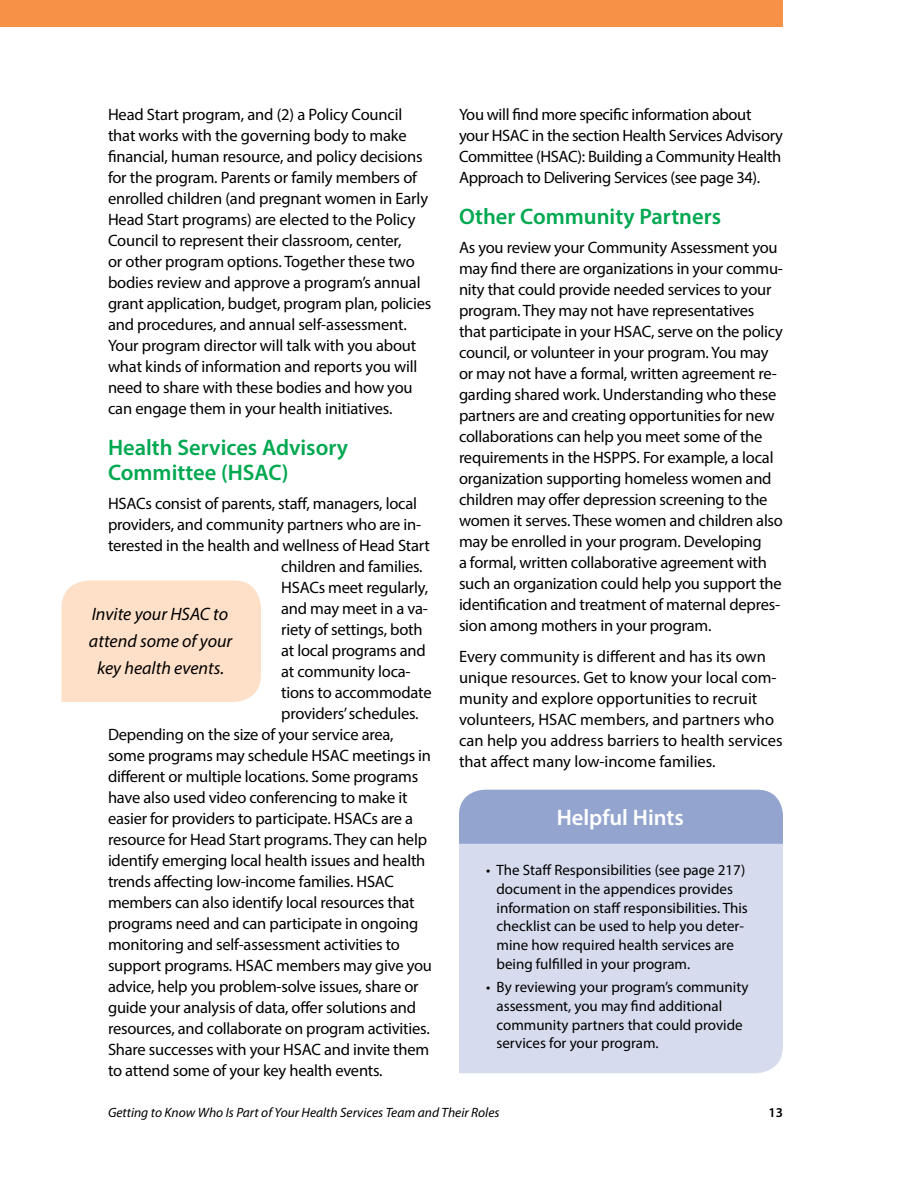
<style>
.page{position:relative;width:918px;height:1188px;background:#fff}
.page>*{position:absolute;margin:0;border:0;box-sizing:border-box;transform-origin:0 0}
.Subhead_1{font:600 22.5px/25.3px "Myriad Pro";color:#00a850}
.Sidebar_title{font:600 22.5px "Myriad Pro";color:#fff}
.Boxed_tips{font:italic 18px/27px "Myriad Pro";color:#000;text-align:center}
.Body_text{font:16.5px/21px "Myriad Pro";letter-spacing:-.015em;color:#000}
.Sidebar_bullet_text{font:15px/18.8px "Myriad Pro";color:#000}
.t1{font:italic 13.5px "Myriad Pro";color:#000}
.t2{font:600 13.5px "Myriad Pro";color:#000}
</style>
<div class="page">
<div style="left:0;top:0;width:783px;height:27px;background:#f79147"></div>
<div style="left:62px;top:580px;width:199px;height:122px;background:#fee0c8"></div>
<div style="left:459px;top:844px;width:324px;height:229px;background:#d6dbed"></div>
<div style="left:459px;top:790px;width:324px;height:54px;background:#93a5cf"></div>
<p class="Body_text" style="left:108px;top:104px;width:325px">Head Start program, and (2) a Policy Council that works with the governing body to make financial, human resource, and policy decisions for the program. Parents or family members of enrolled children (and pregnant women in Early Head Start programs) are elected to the Policy Council to represent their classroom, center,<br>or other program options. Together these two bodies review and approve a program’s annual grant application, budget, program plan, policies and procedures, and annual self-assessment.<br>Your program director will talk with you about what kinds of information and reports you will need to share with these bodies and how you can engage them in your health initiatives.</p>
<h3 class="Subhead_1" style="left:108px;top:434px;width:242px">Health Services Advisory<br>Committee (HSAC)</h3>
<p class="Body_text" style="left:108px;top:493px;width:311px">HSACs consist of parents, staff, managers, local</p>
<p class="Body_text" style="left:108px;top:514px;width:315px">providers, and community partners who are in-</p>
<p class="Body_text" style="left:108px;top:535px;width:323px">terested in the health and wellness of Head Start</p>
<p class="Body_text" style="left:281px;top:556px;width:143px">children and families.</p>
<p class="Body_text" style="left:281px;top:577px;width:148px">HSACs meet regularly,</p>
<p class="Body_text" style="left:281px;top:598px;width:148px">and may meet in a va-</p>
<p class="Body_text" style="left:281px;top:619px;width:143px">riety of settings, both</p>
<p class="Body_text" style="left:281px;top:640px;width:146px">at local programs and</p>
<p class="Body_text" style="left:281px;top:661px;width:131px">at community loca-</p>
<p class="Body_text" style="left:281px;top:682px;width:152px">tions to accommodate</p>
<p class="Body_text" style="left:281px;top:703px;width:139px">providers’ schedules.</p>
<p class="Body_text" style="left:108px;top:724px;width:287px">Depending on the size of your service area,</p>
<p class="Body_text" style="left:108px;top:745px;width:325px">some programs may schedule HSAC meetings in</p>
<p class="Body_text" style="left:108px;top:766px;width:312px">different or multiple locations. Some programs</p>
<p class="Body_text" style="left:108px;top:787px;width:301px">have also used video conferencing to make it</p>
<p class="Body_text" style="left:108px;top:808px;width:307px">easier for providers to participate. HSACs are a</p>
<p class="Body_text" style="left:108px;top:829px;width:321px">resource for Head Start programs. They can help</p>
<p class="Body_text" style="left:108px;top:850px;width:319px">identify emerging local health issues and health</p>
<p class="Body_text" style="left:108px;top:871px;width:288px">trends affecting low-income families. HSAC</p>
<p class="Body_text" style="left:108px;top:892px;width:308px">members can also identify local resources that</p>
<p class="Body_text" style="left:108px;top:913px;width:312px">programs need and can participate in ongoing</p>
<p class="Body_text" style="left:108px;top:934px;width:293px">monitoring and self-assessment activities to</p>
<p class="Body_text" style="left:108px;top:955px;width:326px">support programs. HSAC members may give you</p>
<p class="Body_text" style="left:108px;top:976px;width:312px">advice, help you problem-solve issues, share or</p>
<p class="Body_text" style="left:108px;top:997px;width:310px">guide your analysis of data, offer solutions and</p>
<p class="Body_text" style="left:108px;top:1018px;width:323px">resources, and collaborate on program activities.</p>
<p class="Body_text" style="left:108px;top:1039px;width:323px">Share successes with your HSAC and invite them</p>
<p class="Body_text" style="left:108px;top:1060px;width:276px">to attend some of your key health events.</p>
<p class="Boxed_tips" style="left:89px;top:600px;width:145px">Invite your HSAC to attend some of your key health events.</p>
<p class="Body_text" style="left:459px;top:104px;width:326px">You will find more specific information about your HSAC in the section Health Services Advisory Committee (HSAC): Building a Community Health Approach to Delivering Services (see page 34).</p>
<h3 class="Subhead_1" style="left:459px;top:203px;width:264px">Other Community Partners</h3>
<p class="Body_text" style="left:459px;top:237px;width:326px">As you review your Community Assessment you may find there are organizations in your commu&shy;nity that could provide needed services to your program. They may not have representatives that participate in your HSAC, serve on the policy council, or volunteer in your program. You may or may not have a formal, written agreement re&shy;garding shared work. Understanding who these partners are and creating opportunities for new collaborations can help you meet some of the requirements in the HSPPS. For example, a local organization supporting homeless women and children may offer depression screening to the women it serves. These women and children also may be enrolled in your program. Developing<br>a formal, written collaborative agreement with such an organization could help you support the identification and treatment of maternal depres&shy;sion among mothers in your program.</p>
<p class="Body_text" style="left:459px;top:646px;width:325px">Every community is different and has its own unique resources. Get to know your local com&shy;munity and explore opportunities to recruit volunteers, HSAC members, and partners who can help you address barriers to health services that affect many low-income families.</p>
<h1 class="Sidebar_title" style="left:557px;top:803px;width:129px">Helpful Hints</h1>
<p class="Sidebar_bullet_text" style="left:496px;top:861px;width:253px;text-indent:-10px">• The Staff Responsibilities (see page 217) document in the appendices provides information on staff responsibilities. This checklist can be used to help you deter&shy;mine how required health services are being fulfilled in your program.</p>
<p class="Sidebar_bullet_text" style="left:496px;top:978px;width:254px;text-indent:-10px">• By reviewing your program’s community assessment, you may find additional community partners that could provide services for your program.</p>
<p class="t1" style="left:108px;top:1104px;width:393px">Getting to Know Who Is Part of Your Health Services Team and Their Roles</p>
<p class="t2" style="left:769px;top:1104px;width:16px">13</p>
</div>
